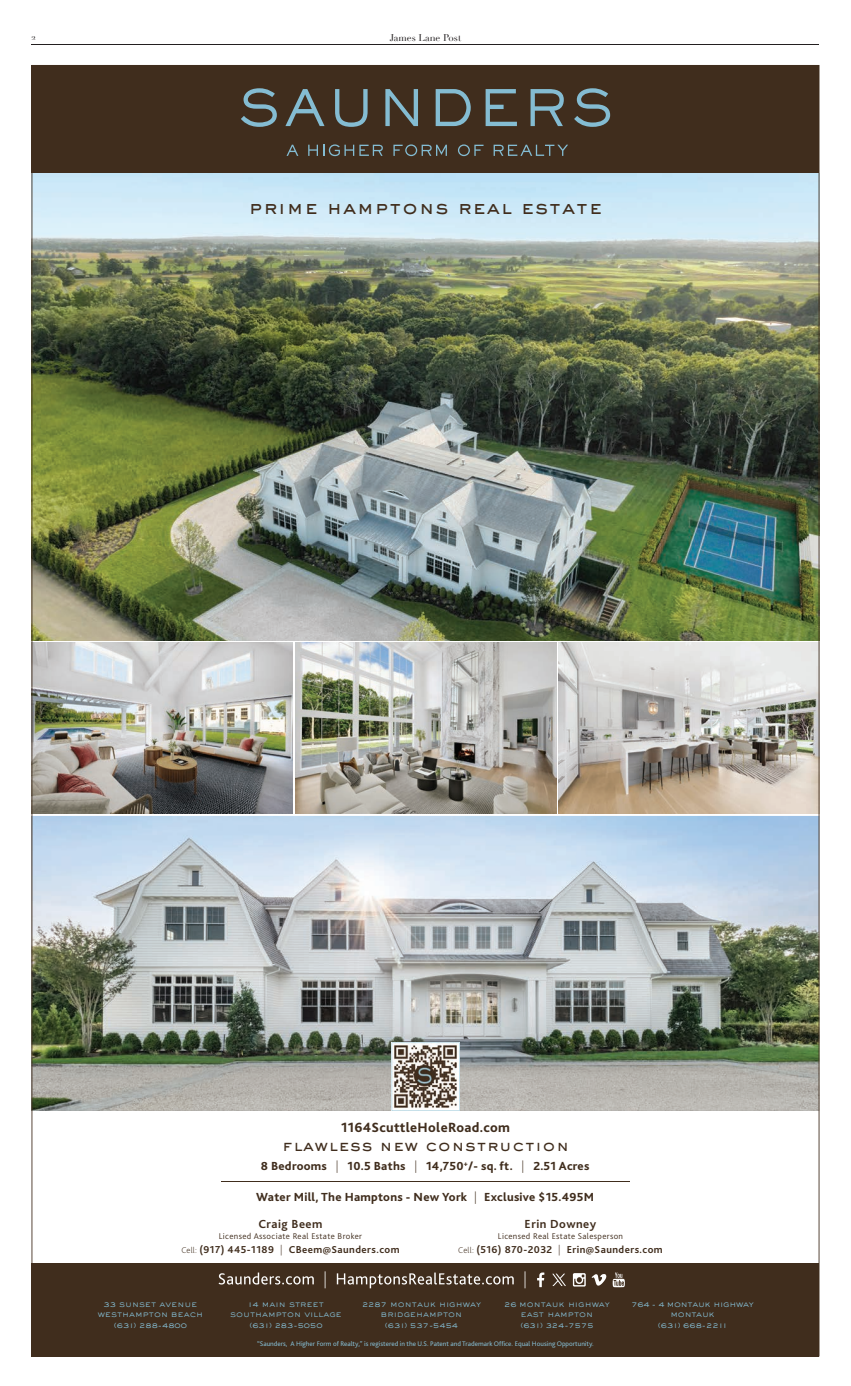
<style>
.page{position:relative;width:851px;height:1386px;background:#fff}
.page>*{position:absolute;margin:0;border:0;box-sizing:border-box;transform-origin:0 0}
.t1{font:500 19.25px "Sackers Gothic Std";letter-spacing:.05em;color:#402d1d}
.t2{font:500 15.75px "Sackers Gothic Std";letter-spacing:.05em;color:#402d1d}
.t3{font:800 14px "Bliss 2";letter-spacing:.02em;color:#402d1d}
.t4{font:800 12.25px "Bliss 2";letter-spacing:.02em;color:#402d1d}
.t5{font:700 12.25px "Bliss 2";letter-spacing:.04em;color:#402d1d}
.t6{font:700 10.5px "Bliss 2";letter-spacing:.04em;color:#402d1d}
.t7{font:9.62px "Didot";color:#231f20}
.t8{font:300 8.75px/10.5px "Sackers Gothic Std";color:#84bcd2;text-align:center}
.t9{font:300 8.75px "Bliss 2";letter-spacing:.04em;color:#402d1d}
.t10{font:300 8.75px/10.5px "Sackers Gothic Std";letter-spacing:-.03em;color:#84bcd2;text-align:center}
.t11{font:8.66px "Didot";color:#231f20}
.t12{font:7px "Bliss 2";color:#84bcd2}
.t13{font:500 7px "Sackers Gothic Std";color:#84bcd2}
.s1{font-weight:200}
.s2{font-weight:200;font-size:8.75px}
.s3{font-weight:500;font-size:7px}
</style>
<div class="page">
<hr style="left:32px;top:44px;width:787px;height:1px;background:#231f20">
<img style="left:32px;top:65px;width:787px;height:1291px">
<p class="t11" style="left:32px;top:32px;width:6px">2</p>
<p class="t7" style="left:389px;top:32px;width:73px">James Lane Post</p>
<h1 class="t1" style="left:249px;top:195px;width:355px">prime hamptons real estate</h1>
<h3 class="t3" style="left:341px;top:1119px;width:170px">1164ScuttleHoleRoad.com</h3>
<h2 class="t2" style="left:282px;top:1135px;width:288px">flawless new construction</h2>
<h3 class="t4" style="left:256px;top:1189px;width:339px">Water Mill, The Hamptons - New York <span class="s1">|</span> Exclusive $15.495M</h3>
<h3 class="t4" style="left:261px;top:1158px;width:330px">8 Bedrooms <span class="s1">|</span> 10.5 Baths <span class="s1">|</span> 14,750<sup>+</sup>/- sq. ft. <span class="s1">|</span> 2.51 Acres</h3>
<h3 class="t5" style="left:258px;top:1216px;width:66px">Craig Beem</h3>
<p class="t9" style="left:219px;top:1231px;width:145px">Licensed Associate Real Estate Broker</p>
<p class="t6" style="left:181px;top:1243px;width:220px"><span class="s2">Cell:</span> (917) 445-1189 <span class="s1">|</span> CBeem@Saunders.com</p>
<h3 class="t5" style="left:524px;top:1216px;width:73px">Erin Downey</h3>
<p class="t9" style="left:498px;top:1231px;width:127px">Licensed Real Estate Salesperson</p>
<p class="t6" style="left:458px;top:1243px;width:206px"><span class="s2">Cell:</span> (516) 870-2032 <span class="s1">|</span> Erin@Saunders.com</p>
<p class="t8" style="left:98px;top:1298px;width:107px"><span class="s3">33</span> sunset avenue westhampton beach</p>
<p class="t13" style="left:114px;top:1320px;width:75px">(631) 288-4800</p>
<p class="t8" style="left:230px;top:1298px;width:113px"><span class="s3">14</span> main street southampton village</p>
<p class="t13" style="left:249px;top:1320px;width:75px">(631) 283-5050</p>
<p class="t8" style="left:362px;top:1298px;width:120px"><span class="s3">2287</span> montauk highway bridgehampton</p>
<p class="t13" style="left:385px;top:1320px;width:75px">(631) 537-5454</p>
<p class="t8" style="left:504px;top:1298px;width:107px"><span class="s3">26</span> montauk highway east hampton</p>
<p class="t13" style="left:520px;top:1320px;width:75px">(631) 324-7575</p>
<p class="t10" style="left:631px;top:1298px;width:124px"><span class="s3">764 - 4</span> montauk highway montauk</p>
<p class="t13" style="left:658px;top:1320px;width:71px">(631) 668-2211</p>
<p class="t12" style="left:257px;top:1339px;width:338px">“Saunders, A Higher Form of Realty,” is registered in the U.S. Patent and Trademark Office. Equal Housing Opportunity.</p>
</div>
